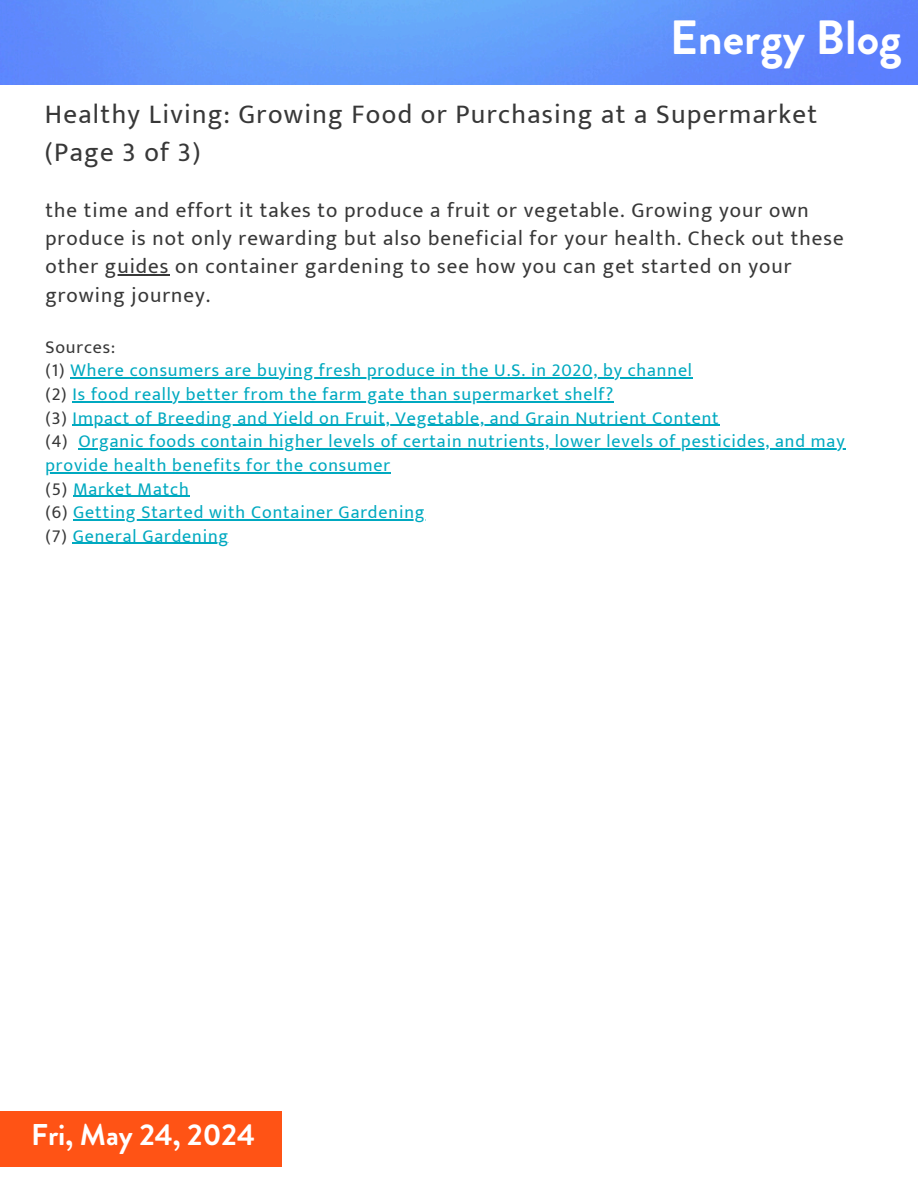
<style>
.page{position:relative;width:918px;height:1188px;background:#fff}
.page>*{position:absolute;margin:0;border:0;box-sizing:border-box;transform-origin:0 0}
.t1{font:700 48px "Brandon Grotesque";color:#fff}
.t2{font:700 30px "Brandon Grotesque";color:#fff}
.t3{font:27px/37.2px "Mukta";letter-spacing:.05em;color:#383838}
.t4{font:21px/28.2px "Mukta";letter-spacing:.05em;color:#383838}
.t5{font:18px/23.7px "Mukta";letter-spacing:.05em;color:#00a9c0}
.t6{font:18px "Mukta";letter-spacing:.05em;color:#383838}
.s1{color:#383838}
</style>
<div class="page">
<img style="left:0;top:0;width:918px;height:84px">
<div style="left:0;top:1112px;width:281px;height:55px;background:#ff5315"></div>
<hr style="left:70px;top:378px;width:623px;height:1px;background:#00a9c0">
<hr style="left:73px;top:401px;width:541px;height:1px;background:#00a9c0">
<hr style="left:73px;top:425px;width:647px;height:1px;background:#00a9c0">
<hr style="left:78px;top:448px;width:768px;height:2px;background:#00a9c0">
<hr style="left:45px;top:472px;width:346px;height:1px;background:#00a9c0">
<hr style="left:73px;top:496px;width:117px;height:1px;background:#00a9c0">
<hr style="left:73px;top:519px;width:352px;height:1px;background:#00a9c0">
<hr style="left:73px;top:543px;width:156px;height:1px;background:#00a9c0">
<hr style="left:105px;top:275px;width:65px;height:1px;background:#383838">
<p class="t1" style="left:670px;top:4px;width:233px">Energy Blog</p>
<h3 class="t3" style="left:45px;top:96px;width:774px">Healthy Living: Growing Food or Purchasing at a Supermarket (Page 3 of 3)</h3>
<p class="t4" style="left:45px;top:196px;width:800px">the time and effort it takes to produce a fruit or vegetable. Growing your own produce is not only rewarding but also beneficial for your health. Check out these other guides on container gardening to see how you can get started on your growing journey.</p>
<h3 class="t6" style="left:45px;top:336px;width:71px">Sources:</h3>
<h4 class="t5" style="left:45px;top:358px;width:648px"><span class="s1">(1)</span> Where consumers are buying fresh produce in the U.S. in 2020, by channel</h4>
<p class="t5" style="left:45px;top:382px;width:569px"><span class="s1">(2)</span> Is food really better from the farm gate than supermarket shelf?</p>
<p class="t5" style="left:45px;top:406px;width:675px"><span class="s1">(3)</span> Impact of Breeding and Yield on Fruit, Vegetable, and Grain Nutrient Content</p>
<p class="t6" style="left:45px;top:431px;width:24px">(4)</p>
<p class="t5" style="left:78px;top:429px;width:768px">Organic foods contain higher levels of certain nutrients, lower levels of pesticides, and may</p>
<p class="t5" style="left:45px;top:453px;width:381px">provide health benefits for the consumer<br><span class="s1">(5)</span> Market Match<br><span class="s1">(6)</span> Getting Started with Container Gardening</p>
<p class="t5" style="left:45px;top:524px;width:184px"><span class="s1">(7)</span> General Gardening</p>
<h1 class="t2" style="left:31px;top:1114px;width:225px">Fri, May 24, 2024</h1>
</div>
